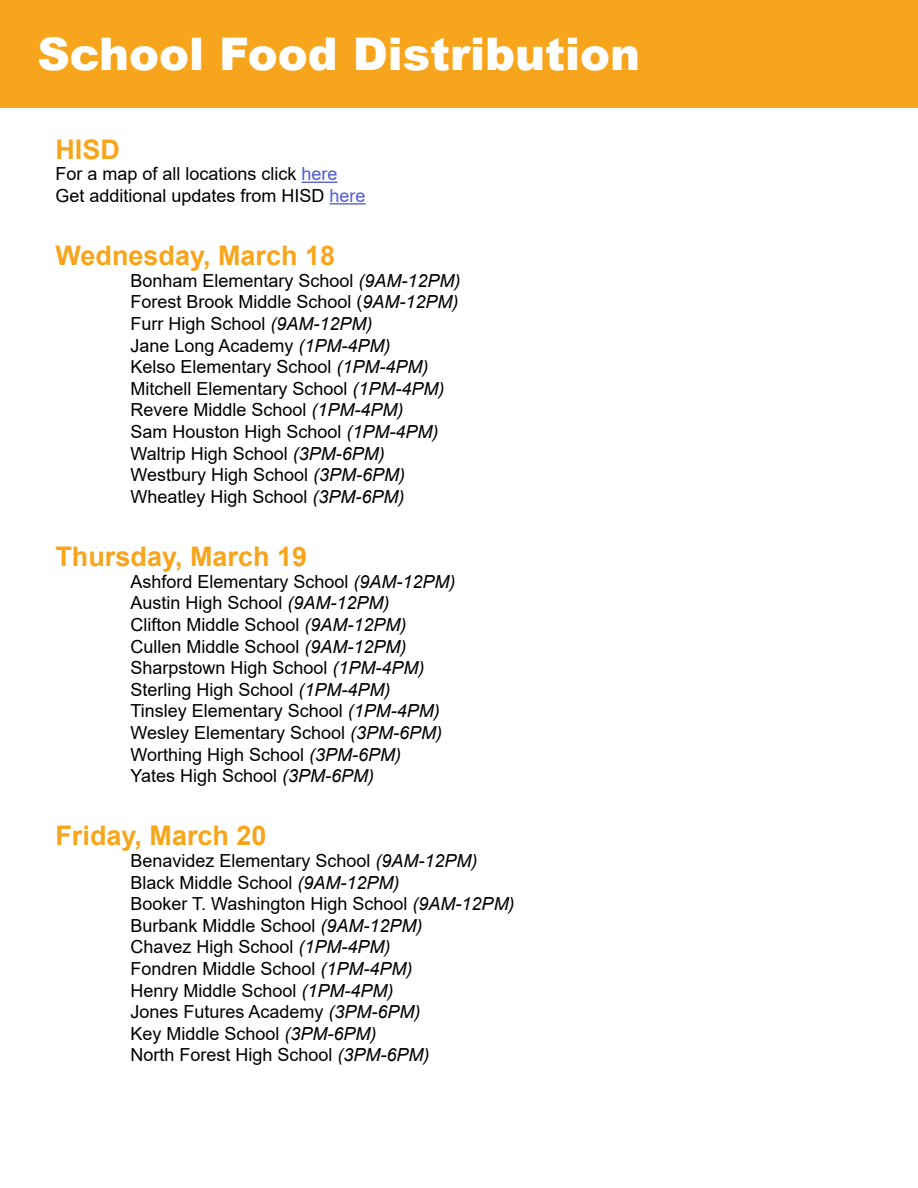
<style>
.page{position:relative;width:918px;height:1188px;background:#fff}
.page>*{position:absolute;margin:0;border:0;box-sizing:border-box;transform-origin:0 0}
.t1{font:900 45px "Arial";color:#fff}
.t2{font:700 27px "Arial";color:#f7a51c}
.t3{font:18px/21.6px "Arial";color:#000}
.s1{color:#4f5cd6}
.s2{font-style:italic}
</style>
<div class="page">
<div style="left:0;top:0;width:918px;height:108px;background:#f7a51c"></div>
<hr style="left:302px;top:182px;width:36px;height:1px;background:#4f5cd6">
<hr style="left:330px;top:203px;width:36px;height:2px;background:#4f5cd6">
<h1 class="t1" style="left:38px;top:21px;width:604px">School Food Distribution</h1>
<h2 class="t2" style="left:56px;top:130px;width:66px">HISD</h2>
<p class="t3" style="left:56px;top:163px;width:312px">For a map of all locations click <span class="s1">here<br></span>Get additional updates from HISD <span class="s1">here</span></p>
<h2 class="t2" style="left:56px;top:237px;width:281px">Wednesday, March 18</h2>
<p class="t3" style="left:130px;top:270px;width:332px">Bonham Elementary School <span class="s2">(9AM-12PM)<br></span>Forest Brook Middle School (<span class="s2">9AM-12PM)<br></span>Furr High School <span class="s2">(9AM-12PM)<br></span>Jane Long Academy <span class="s2">(1PM-4PM)<br></span>Kelso Elementary School <span class="s2">(1PM-4PM)<br></span>Mitchell Elementary School <span class="s2">(1PM-4PM)<br></span>Revere Middle School <span class="s2">(1PM-4PM)<br></span>Sam Houston High School <span class="s2">(1PM-4PM)<br></span>Waltrip High School <span class="s2">(3PM-6PM)<br></span>Westbury High School <span class="s2">(3PM-6PM)<br></span>Wheatley High School <span class="s2">(3PM-6PM)</span></p>
<h2 class="t2" style="left:56px;top:538px;width:253px">Thursday, March 19</h2>
<p class="t3" style="left:130px;top:571px;width:327px">Ashford Elementary School <span class="s2">(9AM-12PM)<br></span>Austin High School <span class="s2">(9AM-12PM)<br></span>Clifton Middle School <span class="s2">(9AM-12PM)<br></span>Cullen Middle School <span class="s2">(9AM-12PM)<br></span>Sharpstown High School <span class="s2">(1PM-4PM)<br></span>Sterling High School <span class="s2">(1PM-4PM)<br></span>Tinsley Elementary School <span class="s2">(1PM-4PM)<br></span>Wesley Elementary School <span class="s2">(3PM-6PM)<br></span>Worthing High School <span class="s2">(3PM-6PM)<br></span>Yates High School <span class="s2">(3PM-6PM)</span></p>
<h2 class="t2" style="left:56px;top:817px;width:213px">Friday, March 20</h2>
<p class="t3" style="left:130px;top:850px;width:386px">Benavidez Elementary School <span class="s2">(9AM-12PM)<br></span>Black Middle School <span class="s2">(9AM-12PM)<br></span>Booker T. Washington High School <span class="s2">(9AM-12PM)<br></span>Burbank Middle School <span class="s2">(9AM-12PM)<br></span>Chavez High School <span class="s2">(1PM-4PM)<br></span>Fondren Middle School <span class="s2">(1PM-4PM)<br></span>Henry Middle School <span class="s2">(1PM-4PM)<br></span>Jones Futures Academy <span class="s2">(3PM-6PM)<br></span>Key Middle School <span class="s2">(3PM-6PM)<br></span>North Forest High School <span class="s2">(3PM-6PM)</span></p>
</div>
